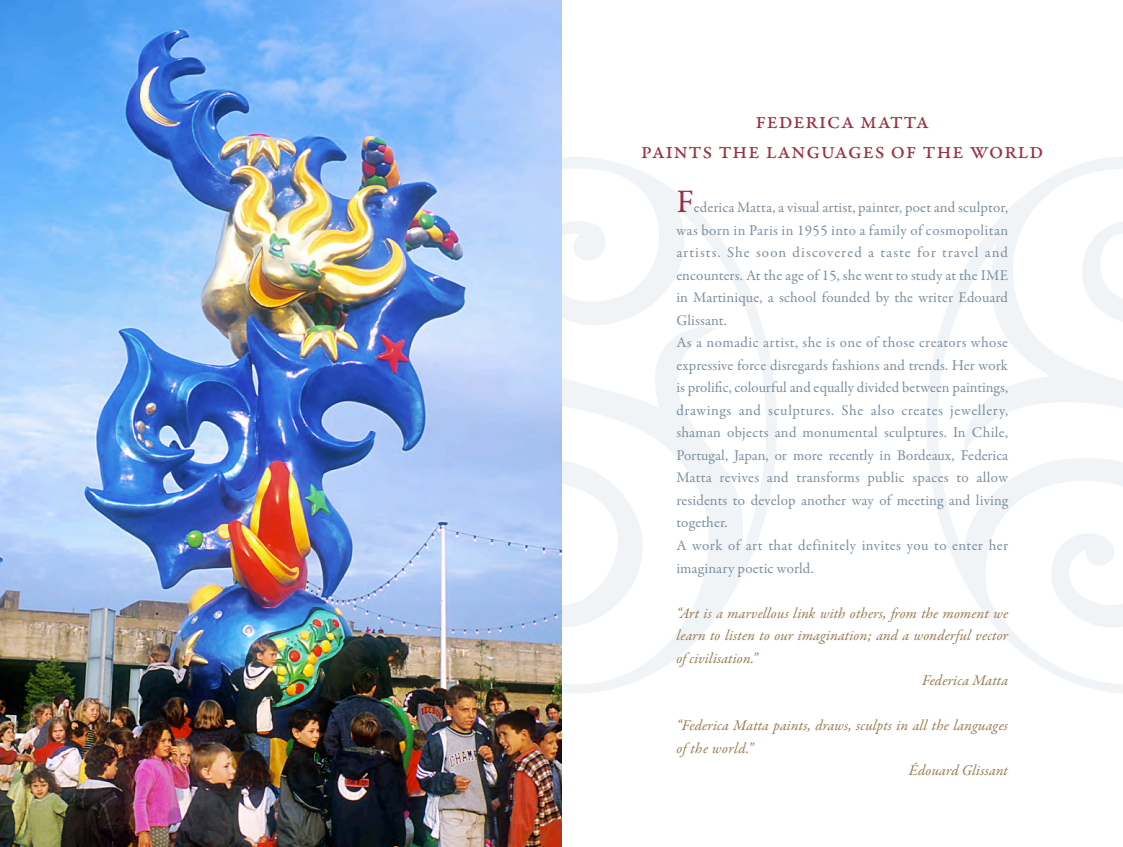
<style>
.page{position:relative;width:1123px;height:847px;background:#fff}
.page>*{position:absolute;margin:0;border:0;box-sizing:border-box;transform-origin:0 0}
.t1{font:24px/30px "Garamond Premr Pro";letter-spacing:.02em;color:#9b2f42;text-align:center}
.t2{font:15px/22.5px "Garamond Premr Pro";letter-spacing:.02em;color:#7c8e9e}
.t3{font:italic 15px "Garamond Premr Pro";letter-spacing:.01em;color:#977b50}
.s1{font-size:33px;color:#9b2f42}
</style>
<div class="page">
<svg style="left:927px;top:157px;width:196px;height:536px"></svg>
<svg style="left:561px;top:156px;width:216px;height:537px"></svg>
<img style="left:0;top:0;width:561px;height:846px">
<h1 class="t1" style="left:640px;top:106px;width:404px">federica matta<br>paints the languages of the world</h1>
<p class="t2" style="left:676px;top:196px;width:334px"><span class="s1">F</span>ederica Matta, a visual artist, painter, poet and sculptor, was born in Paris in 1955 into a family of cosmopolitan artists. She soon discovered a taste for travel and encounters. At the age of 15, she went to study at the IME in Martinique, a school founded by the writer Edouard Glissant.<br>As a nomadic artist, she is one of those creators whose expressive force disregards fashions and trends. Her work is prolific, colourful and equally divided between paintings, drawings and sculptures. She also creates jewellery, shaman objects and monumental sculptures. In Chile, Portugal, Japan, or more recently in Bordeaux, Federica Matta revives and transforms public spaces to allow residents to develop another way of meeting and living together.<br>A work of art that definitely invites you to enter her imaginary poetic world.</p>
<p class="t3" style="left:676px;top:603px;width:333px">“Art is a marvellous link with others, from the moment we</p>
<p class="t3" style="left:676px;top:625px;width:333px">learn to listen to our imagination; and a wonderful vector</p>
<p class="t3" style="left:676px;top:648px;width:83px">of civilisation.”</p>
<p class="t3" style="left:922px;top:670px;width:88px">Federica Matta</p>
<p class="t3" style="left:676px;top:715px;width:333px">“Federica Matta paints, draws, sculpts in all the languages</p>
<p class="t3" style="left:676px;top:738px;width:78px">of the world.”</p>
<p class="t3" style="left:909px;top:760px;width:101px">Édouard Glissant</p>
</div>
